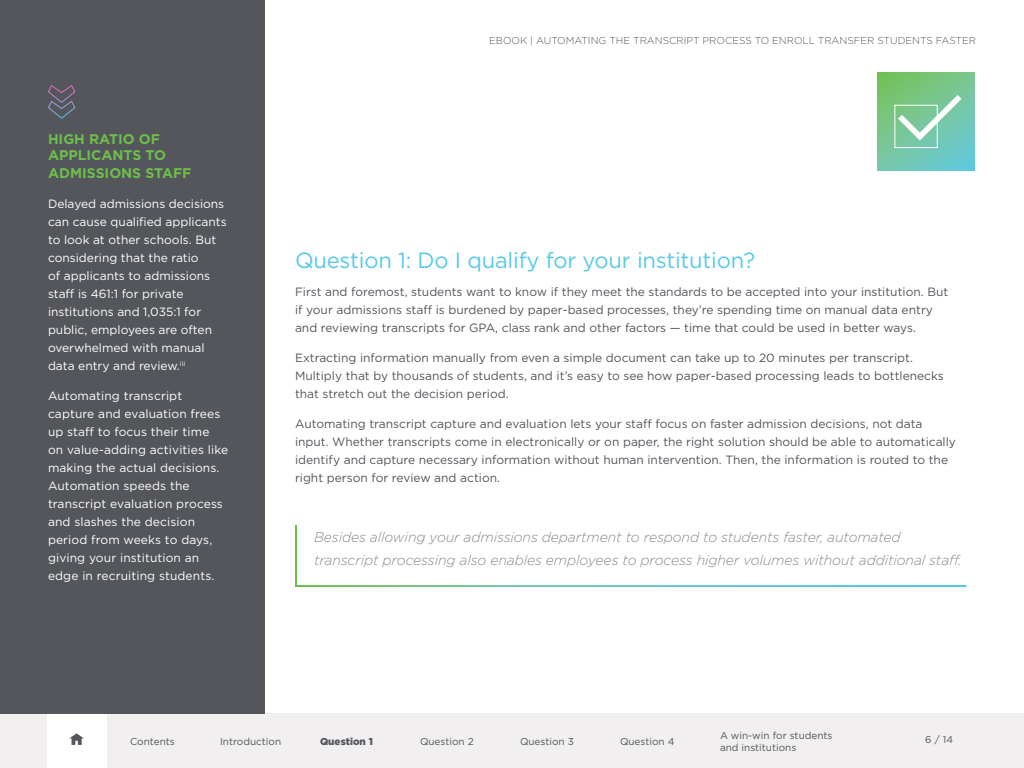
<style>
.page{position:relative;width:1024px;height:768px;background:#fff}
.page>*{position:absolute;margin:0;border:0;box-sizing:border-box;transform-origin:0 0}
.t1{font:22px "Gotham";letter-spacing:-.01em;color:#58c9e8}
.t2{font:italic 300 14px/23px "Gotham";letter-spacing:-.01em;color:#878a8e}
.t3{font:700 14px/16px "Gotham";color:#6dbe4b}
.t4{font:12px/18px "Gotham";color:#52555b}
.t5{font:12px/18px "Gotham";color:#fff}
.t6{font:10px/12px "Gotham";color:#52555b}
.t7{font:300 10px "Gotham HTF";color:#54565b}
.t8{font:900 10px "Gotham";color:#52555b}
.t9{font:10px "Gotham HTF";color:#52555b}
</style>
<div class="page">
<div style="left:0;top:713px;width:1024px;height:55px;background:#f1efef"></div>
<div style="left:47px;top:713px;width:59px;height:55px;background:#fff"></div>
<svg style="left:69px;top:733px;width:15px;height:12px"></svg>
<div style="left:0;top:0;width:265px;height:714px;background:#54565b"></div>
<svg style="left:48px;top:85px;width:28px;height:34px"></svg>
<svg style="left:295px;top:525px;width:672px;height:62px"></svg>
<svg style="left:877px;top:73px;width:98px;height:97px;background:#72c69d"></svg>
<div style="left:895px;top:105px;width:43px;height:43px;border:1px solid #fff"></div>
<svg style="left:892px;top:89px;width:75px;height:55px;background:#89cea7"></svg>
<p class="t3" style="left:48px;top:131px;width:120px">HIGH RATIO OF<br>APPLICANTS TO</p>
<p class="t3" style="left:48px;top:165px;width:145px">ADMISSIONS STAFF</p>
<p class="t5" style="left:48px;top:195px;width:180px">Delayed admissions decisions can cause qualified applicants to look at other schools. But considering that the ratio<br>of applicants to admissions staff is 461:1 for private institutions and 1,035:1 for public, employees are often overwhelmed with manual data entry and review.<sup>iii</sup></p>
<p class="t5" style="left:48px;top:387px;width:182px">Automating transcript capture and evaluation frees up staff to focus their time<br>on value-adding activities like making the actual decisions.<br>Automation speeds the transcript evaluation process and slashes the decision period from weeks to days, giving your institution an edge in recruiting students.</p>
<p class="t7" style="left:489px;top:35px;width:488px">EBOOK | AUTOMATING THE TRANSCRIPT PROCESS TO ENROLL TRANSFER STUDENTS FASTER</p>
<h1 class="t1" style="left:295px;top:246px;width:462px">Question 1: Do I qualify for your institution?</h1>
<p class="t4" style="left:295px;top:282px;width:655px">First and foremost, students want to know if they meet the standards to be accepted into your institution. But if your admissions staff is burdened by paper-based processes, they’re spending time on manual data entry and reviewing transcripts for GPA, class rank and other factors — time that could be used in better ways.</p>
<p class="t4" style="left:295px;top:348px;width:650px">Extracting information manually from even a simple document can take up to 20 minutes per transcript.<br>Multiply that by thousands of students, and it’s easy to see how paper-based processing leads to bottlenecks that stretch out the decision period.</p>
<p class="t4" style="left:295px;top:414px;width:663px">Automating transcript capture and evaluation lets your staff focus on faster admission decisions, not data input. Whether transcripts come in electronically or on paper, the right solution should be able to automatically identify and capture necessary information without human intervention. Then, the information is routed to the right person for review and action.</p>
<p class="t2" style="left:314px;top:525px;width:649px">Besides allowing your admissions department to respond to students faster, automated transcript processing also enables employees to process higher volumes without additional staff.</p>
<p class="t6" style="left:130px;top:735px;width:46px">Contents</p>
<p class="t6" style="left:220px;top:735px;width:63px">Introduction</p>
<p class="t8" style="left:320px;top:734px;width:54px">Question 1</p>
<p class="t6" style="left:420px;top:735px;width:55px">Question 2</p>
<p class="t6" style="left:520px;top:735px;width:55px">Question 3</p>
<p class="t6" style="left:620px;top:735px;width:56px">Question 4</p>
<p class="t6" style="left:720px;top:729px;width:114px">A win-win for students and institutions</p>
<p class="t9" style="left:925px;top:734px;width:29px">6 / 14</p>
</div>
